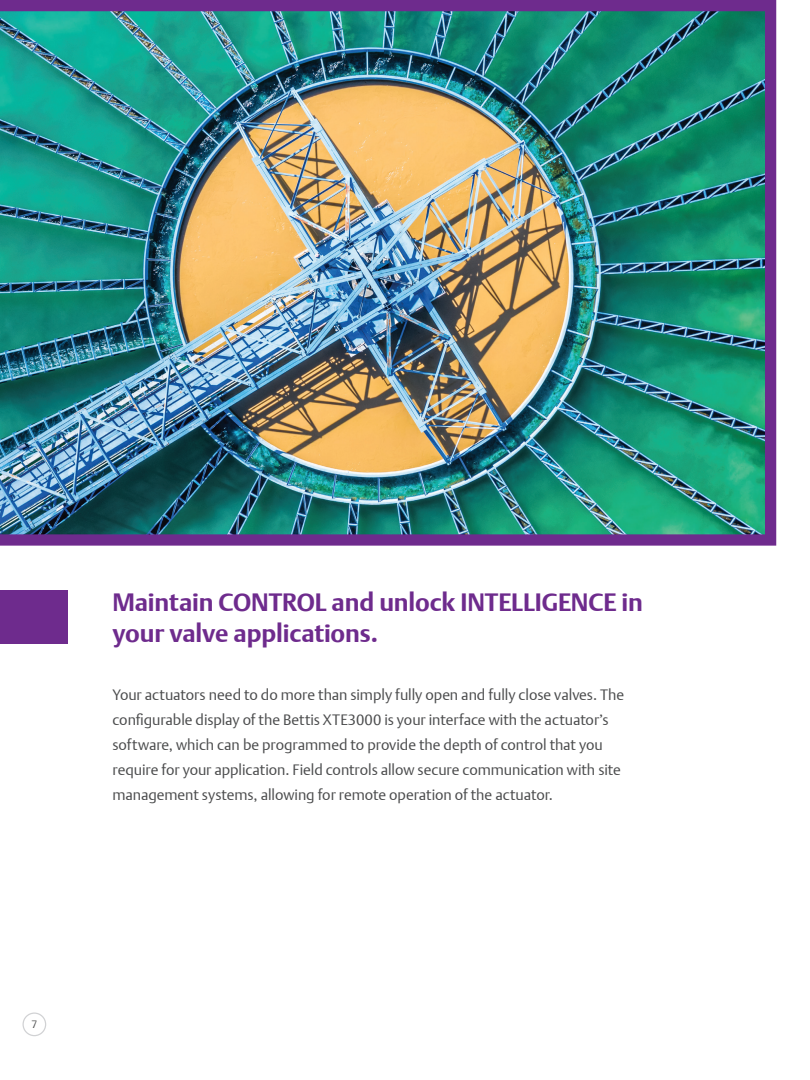
<style>
.page{position:relative;width:810px;height:1080px;background:#fff}
.page>*{position:absolute;margin:0;border:0;box-sizing:border-box;transform-origin:0 0}
.t1{font:700 25px/31.2px "DTL Argo T";letter-spacing:-.005em;color:#6e2b8d}
.t2{font:15px/25px "DTL Argo T Light";letter-spacing:-.005em;color:#4b4c4d}
.t3{font:10.62px "DTL Argo T Light";color:#4b4c4d}
</style>
<div class="page">
<div style="left:22px;top:1012px;width:24px;height:24px;border:1px solid #d1d2d4;border-radius:50%"></div>
<div style="left:0;top:591px;width:68px;height:53px;background:#6e2b8d"></div>
<img style="left:0;top:0;width:776px;height:546px">
<p class="t1" style="left:112px;top:587px;width:532px">Maintain CONTROL and unlock INTELLIGENCE in your valve applications.</p>
<p class="t2" style="left:112px;top:682px;width:513px">Your actuators need to do more than simply fully open and fully close valves. The configurable display of the Bettis XTE3000 is your interface with the actuator’s software, which can be programmed to provide the depth of control that you require for your application. Field controls allow secure communication with site management systems, allowing for remote operation of the actuator.</p>
<p class="t3" style="left:31px;top:1018px;width:7px">7</p>
</div>
